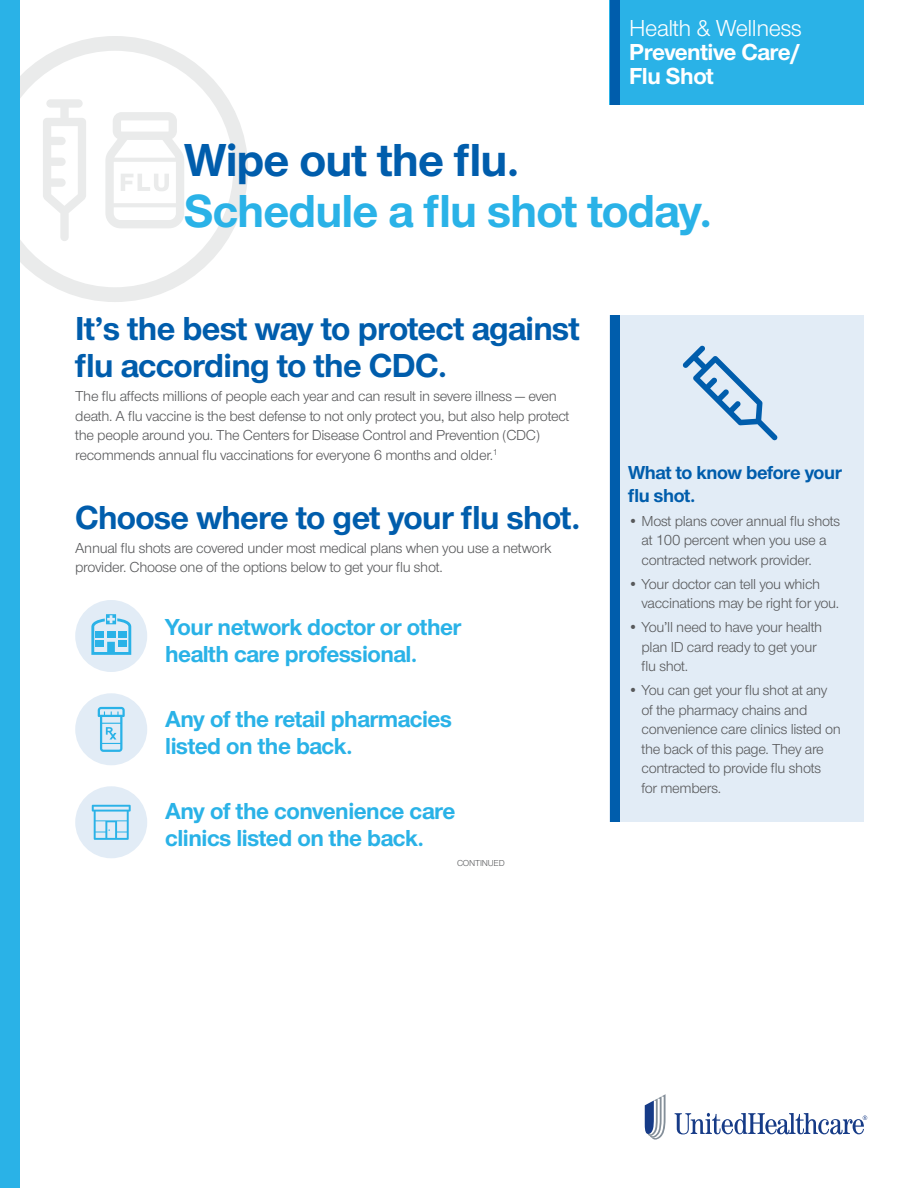
<style>
.page{position:relative;width:918px;height:1188px;background:#fff}
.page>*{position:absolute;margin:0;border:0;box-sizing:border-box;transform-origin:0 0}
.t1{font:700 48px "UHC Sans";letter-spacing:-.02em;color:#2ab2e7}
.t2{font:700 48px "UHC Sans";letter-spacing:-.02em;color:#005dac}
.t3{font:700 34.5px/37.5px "UHC Sans";letter-spacing:-.02em;color:#005dac}
.t4{font:700 24px/27px "UHC Sans";letter-spacing:-.02em;color:#2ab2e7}
.t5{font:700 24px/24px "UHC Sans";letter-spacing:-.02em;color:#fff}
.t6{font:24px "UHC Sans";letter-spacing:-.02em;color:#fff}
.t7{font:700 19.5px/22.5px "UHC Sans";letter-spacing:-.02em;color:#005dac}
.t8{font:15px/19.5px "UHC Sans";letter-spacing:-.02em;color:#58595b}
.t9{font:9px "UHC Sans";letter-spacing:-.02em;color:#58595b}
</style>
<div class="page">
<svg style="left:20px;top:36px;width:228px;height:266px"></svg>
<svg style="left:675px;top:1113px;width:192px;height:21px"></svg>
<svg style="left:645px;top:1094px;width:21px;height:46px"></svg>
<div style="left:610px;top:315px;width:254px;height:507px;background:#e2ecf6"></div>
<div style="left:610px;top:315px;width:10px;height:507px;background:#005dac"></div>
<svg style="left:43px;top:99px;width:43px;height:142px"></svg>
<svg style="left:105px;top:112px;width:79px;height:116px"></svg>
<svg style="left:683px;top:345px;width:95px;height:95px"></svg>
<div style="left:75px;top:600px;width:72px;height:72px;background:#e2ecf6;border-radius:50%"></div>
<svg style="left:91px;top:614px;width:40px;height:41px"></svg>
<div style="left:75px;top:786px;width:72px;height:72px;background:#e2ecf6;border-radius:50%"></div>
<svg style="left:92px;top:805px;width:39px;height:35px"></svg>
<div style="left:75px;top:693px;width:72px;height:72px;background:#e2ecf6;border-radius:50%"></div>
<svg style="left:98px;top:707px;width:27px;height:45px"></svg>
<div style="left:610px;top:0;width:254px;height:104px;background:#2ab2e7"></div>
<div style="left:610px;top:0;width:10px;height:104px;background:#005dac"></div>
<div style="left:0;top:0;width:20px;height:1188px;background:#2ab2e7"></div>
<h3 class="t6" style="left:629px;top:13px;width:174px">Health &amp; Wellness</h3>
<h3 class="t5" style="left:629px;top:39px;width:173px">Preventive Care/<br>Flu Shot</h3>
<h1 class="t2" style="left:184px;top:128px;width:337px">Wipe out the flu.</h1>
<h1 class="t1" style="left:184px;top:179px;width:530px">Schedule a flu shot today.</h1>
<h2 class="t3" style="left:75px;top:308px;width:506px">It’s the best way to protect against flu according to the CDC.</h2>
<p class="t8" style="left:75px;top:386px;width:496px">The flu affects millions of people each year and can result in severe illness — even death. A flu vaccine is the best defense to not only protect you, but also help protect the people around you. The Centers for Disease Control and Prevention (CDC) recommends annual flu vaccinations for everyone 6 months and older.<sup>1</sup></p>
<h2 class="t3" style="left:75px;top:497px;width:507px">Choose where to get your flu shot.</h2>
<p class="t8" style="left:75px;top:538px;width:478px">Annual flu shots are covered under most medical plans when you use a network provider. Choose one of the options below to get your flu shot.</p>
<h3 class="t4" style="left:165px;top:613px;width:298px">Your network doctor or other health care professional.</h3>
<h3 class="t4" style="left:165px;top:705px;width:288px">Any of the retail pharmacies listed on the back.</h3>
<h3 class="t4" style="left:165px;top:797px;width:292px">Any of the convenience care clinics listed on the back.</h3>
<p class="t9" style="left:457px;top:857px;width:49px">CONTINUED</p>
<h3 class="t7" style="left:628px;top:461px;width:215px">What to know before your flu shot.</h3>
<p class="t8" style="left:642px;top:510px;width:200px;text-indent:-14px">• Most plans cover annual flu shots at 100 percent when you use a contracted network provider.</p>
<p class="t8" style="left:642px;top:573px;width:199px;text-indent:-14px">• Your doctor can tell you which vaccinations may be right for you.</p>
<p class="t8" style="left:642px;top:617px;width:182px;text-indent:-14px">• You’ll need to have your health plan ID card ready to get your flu shot.</p>
<p class="t8" style="left:642px;top:680px;width:201px;text-indent:-14px">• You can get your flu shot at any of the pharmacy chains and convenience care clinics listed on the back of this page. They are contracted to provide flu shots<br>for members.</p>
</div>
